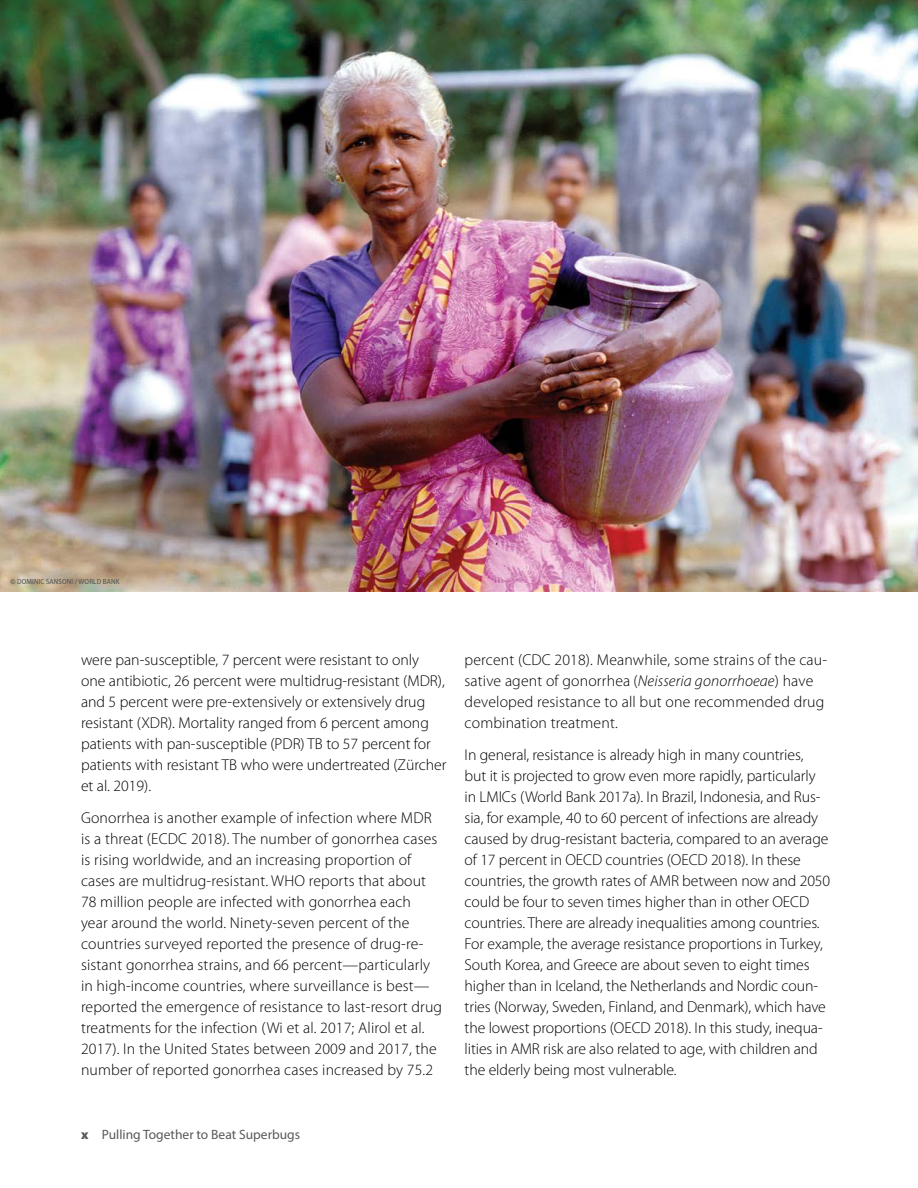
<style>
.page{position:relative;width:918px;height:1188px;background:#fff}
.page>*{position:absolute;margin:0;border:0;box-sizing:border-box;transform-origin:0 0}
.Body{font:300 15.75px/21px "Myriad Pro";color:#000}
.t1{font:13.5px "Myriad Pro";color:#58595b}
.Photo_credit{font:semi-condensed 7.5px "Myriad Pro";letter-spacing:.02em;color:#4d4d4f}
.s1{font-style:italic}
.s2{font-weight:900}
</style>
<div class="page">
<img style="left:0;top:0;width:918px;height:592px">
<p class="Photo_credit" style="left:10px;top:578px;width:110px">© DOMINIC SANSONI / WORLD BANK</p>
<p class="Body" style="left:81px;top:649px;width:367px">were pan-susceptible, 7 percent were resistant to only one antibiotic, 26 percent were multidrug-resistant (MDR), and 5 percent were pre-extensively or extensively drug resistant (XDR). Mortality ranged from 6 percent among patients with pan-susceptible (PDR) TB to 57 percent for patients with resistant TB who were undertreated (Zürcher et al. 2019).</p>
<p class="Body" style="left:81px;top:807px;width:363px">Gonorrhea is another example of infection where MDR is a threat (ECDC 2018). The number of gonorrhea cases is rising worldwide, and an increasing proportion of cases are multidrug-resistant. WHO reports that about 78 million people are infected with gonorrhea each<br>year around the world. Ninety-seven percent of the countries surveyed reported the presence of drug-re&shy;sistant gonorrhea strains, and 66 percent—particularly in high-income countries, where surveillance is best— reported the emergence of resistance to last-resort drug treatments for the infection (Wi et al. 2017; Alirol et al.<br>2017). In the United States between 2009 and 2017, the number of reported gonorrhea cases increased by 75.2</p>
<p class="Body" style="left:465px;top:649px;width:364px">percent (CDC 2018). Meanwhile, some strains of the cau&shy;sative agent of gonorrhea (<span class="s1">Neisseria gonorrhoeae</span>) have developed resistance to all but one recommended drug combination treatment.</p>
<p class="Body" style="left:465px;top:744px;width:367px">In general, resistance is already high in many countries,<br>but it is projected to grow even more rapidly, particularly in LMICs (World Bank 2017a). In Brazil, Indonesia, and Rus&shy;sia, for example, 40 to 60 percent of infections are already caused by drug-resistant bacteria, compared to an average of 17 percent in OECD countries (OECD 2018). In these countries, the growth rates of AMR between now and 2050 could be four to seven times higher than in other OECD countries. There are already inequalities among countries.<br>For example, the average resistance proportions in Turkey, South Korea, and Greece are about seven to eight times higher than in Iceland, the Netherlands and Nordic coun&shy;tries (Norway, Sweden, Finland, and Denmark), which have the lowest proportions (OECD 2018). In this study, inequa&shy;lities in AMR risk are also related to age, with children and the elderly being most vulnerable.</p>
<p class="t1" style="left:81px;top:1126px;width:221px"><span class="s2">x</span> Pulling Together to Beat Superbugs</p>
</div>
